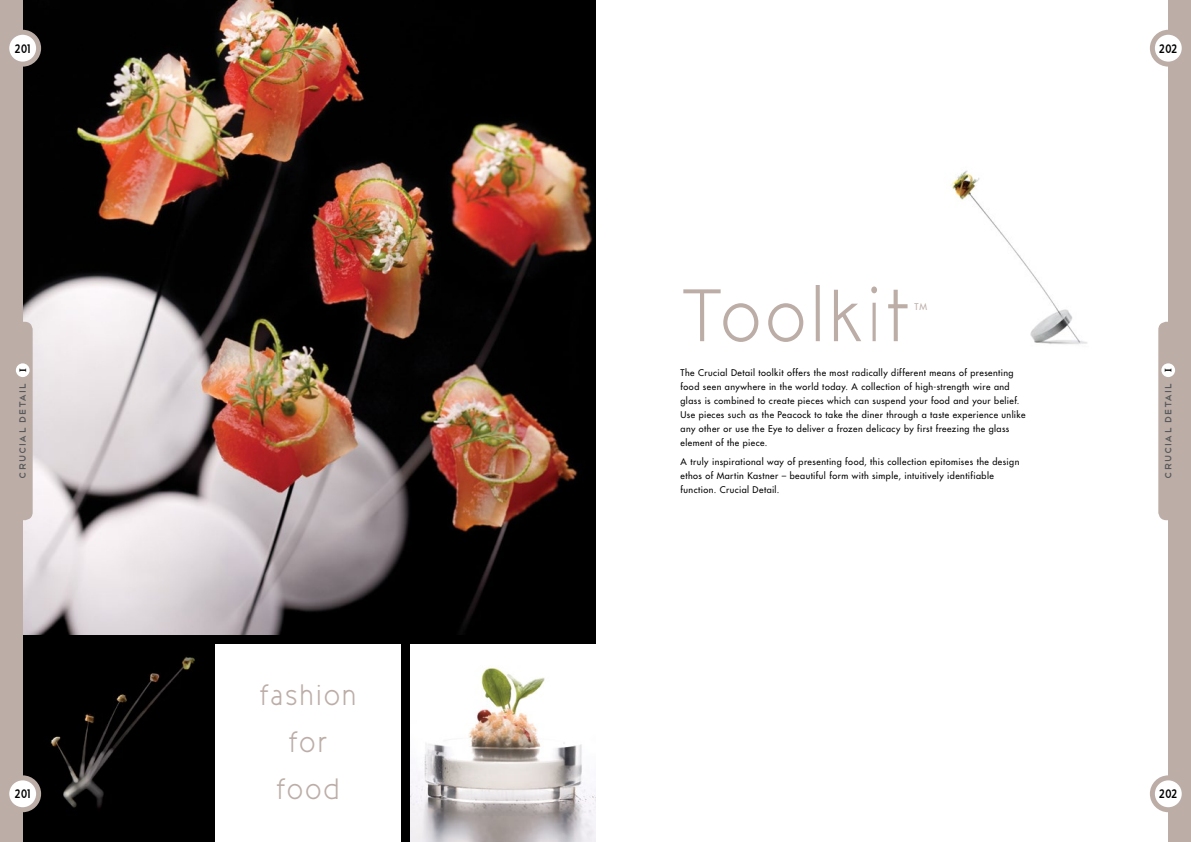
<style>
.page{position:relative;width:1191px;height:842px;background:#fff}
.page>*{position:absolute;margin:0;border:0;box-sizing:border-box;transform-origin:0 0}
.t1{font:75px "New Cicle Semi";letter-spacing:.08em;color:#bcada7}
.t2{font:30px/47.2px "New Cicle Semi";letter-spacing:.09em;color:#bcada7;text-align:center}
.t3{font:12px "Telegrafico";letter-spacing:.07em;color:#58595b}
.t4{font:12px "Market Deco";letter-spacing:-.025em;color:#000}
.t5{font:9px/14px "Futura";letter-spacing:.05em;color:#000}
.t6{font:9px "Futura";color:#bcada7}
.s1{font-family:"Futura";font-weight:300;font-size:83.2px}
.s2{font-family:"Baskerville";font-weight:600;font-size:9.7px;color:#000}
</style>
<div class="page">
<img style="left:950px;top:170px;width:137px;height:174px">
<img style="left:23px;top:643px;width:183px;height:199px">
<img style="left:409px;top:643px;width:186px;height:199px">
<img style="left:23px;top:0;width:572px;height:635px">
<div style="left:16px;top:635px;width:579px;height:8px;background:#000"></div>
<div style="left:206px;top:639px;width:8px;height:203px;background:#000"></div>
<div style="left:401px;top:639px;width:8px;height:203px;background:#000"></div>
<div style="left:1168px;top:0;width:23px;height:842px;background:#bcada7"></div>
<svg style="left:1152px;top:778px;width:32px;height:32px"></svg>
<div style="left:1149px;top:775px;width:37px;height:37px;border:5px solid #bcada7;border-radius:50%"></div>
<svg style="left:1152px;top:32px;width:32px;height:32px"></svg>
<div style="left:1149px;top:30px;width:37px;height:37px;border:5px solid #bcada7;border-radius:50%"></div>
<div style="left:0;top:0;width:23px;height:842px;background:#bcada7"></div>
<div style="left:7px;top:778px;width:32px;height:32px;background:#fff;border-radius:50%"></div>
<div style="left:4px;top:775px;width:37px;height:37px;border:5px solid #bcada7;border-radius:50%"></div>
<div style="left:7px;top:32px;width:32px;height:32px;background:#fff;border-radius:50%"></div>
<div style="left:4px;top:30px;width:37px;height:37px;border:5px solid #bcada7;border-radius:50%"></div>
<div style="left:13px;top:322px;width:20px;height:198px;background:#bcada7;border-radius:8px"></div>
<div style="left:16px;top:363px;width:14px;height:14px;background:#fff;border-radius:50%"></div>
<div style="left:1158px;top:322px;width:20px;height:198px;background:#bcada7;border-radius:8px"></div>
<div style="left:1161px;top:363px;width:14px;height:14px;background:#fff;border-radius:50%"></div>
<p class="t4" style="left:15px;top:42px;width:17px">201</p>
<p class="t1" style="left:680px;top:276px;width:231px">Toolk<span class="s1">i</span>t</p>
<p class="t6" style="left:914px;top:301px;width:14px">TM</p>
<p class="t4" style="left:1159px;top:42px;width:20px">202</p>
<p class="t5" style="left:680px;top:365px;width:346px">The Crucial Detail toolkit offers the most radically different means of presenting food seen anywhere in the world today. A collection of high-strength wire and glass is combined to create pieces which can suspend your food and your belief.<br>Use pieces such as the Peacock to take the diner through a taste experience unlike any other or use the Eye to deliver a frozen delicacy by first freezing the glass element of the piece.</p>
<p class="t5" style="left:680px;top:455px;width:340px">A truly inspirational way of presenting food, this collection epitomises the design ethos of Martin Kastner – beautiful form with simple, intuitively identifiable function. Crucial Detail.</p>
<p class="t3" style="left:15px;top:479px;width:112px;rotate:-90deg">CRUCIAL DETAIL <span class="s2">I</span></p>
<p class="t3" style="left:1160px;top:479px;width:112px;rotate:-90deg">CRUCIAL DETAIL <span class="s2">I</span></p>
<p class="t4" style="left:15px;top:787px;width:17px">201</p>
<p class="t2" style="left:259px;top:671px;width:98px">fashion for food</p>
<p class="t4" style="left:1159px;top:787px;width:20px">202</p>
</div>
